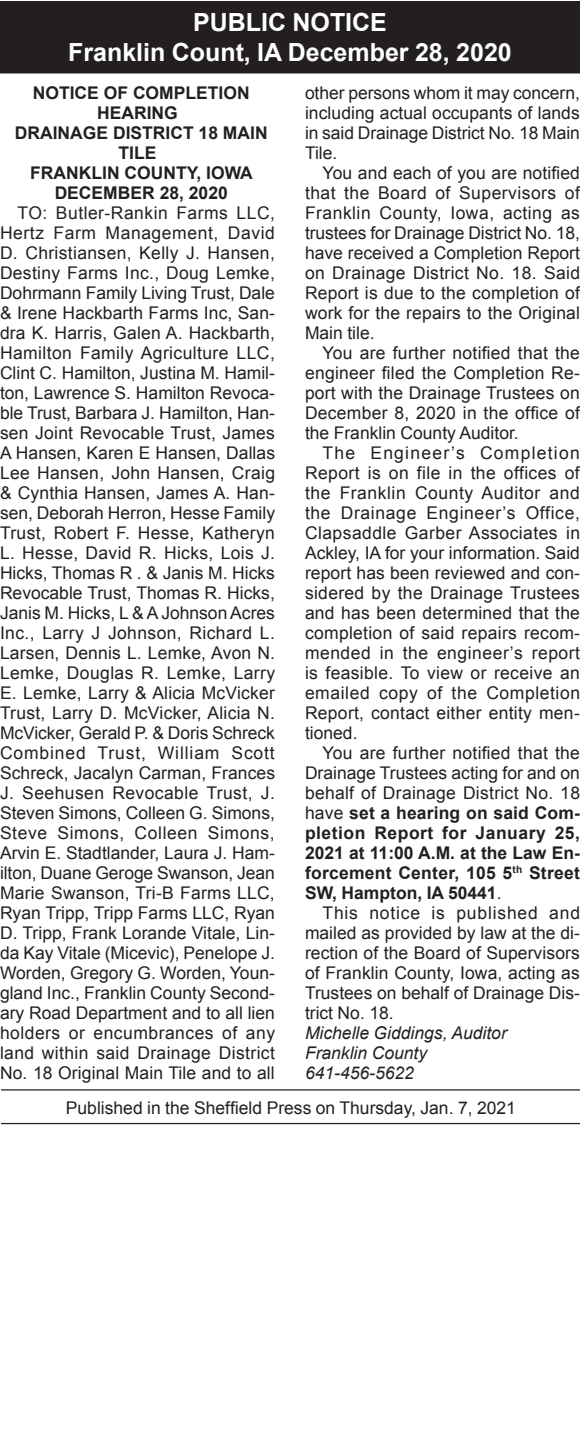
<style>
.page{position:relative;width:580px;height:1440px;background:#fff}
.page>*{position:absolute;margin:0;border:0;box-sizing:border-box;transform-origin:0 0}
.Reversed_Heading_Tit{font:700 25px "Arial";color:#fff}
.Reversed_Heading_All{font:700 25px "Arial";color:#fff}
._1_Column_Arial{font:17.5px/20px "Arial";letter-spacing:.005em;color:#231f20;text-align:justify}
._1_Column_Arial-2{font:700 17.5px/20px "Arial";letter-spacing:.01em;color:#231f20;text-align:justify}
._2nd_Heading{font:700 17.5px/20px "Arial";color:#231f20;text-align:center}
._1_Column_Arial-3{font:italic 17.5px "Arial";color:#231f20}
.footer_long{font:17.5px "Arial";color:#231f20}
.s1{font-weight:400}
</style>
<div class="page">
<div style="left:0;top:1px;width:580px;height:43px;background:#231f20"></div>
<div style="left:0;top:31px;width:580px;height:43px;background:#231f20"></div>
<hr style="left:1px;top:1089px;width:579px;height:2px;background:#231f20">
<hr style="left:1px;top:1123px;width:579px;height:1px;background:#231f20">
<p class="Reversed_Heading_All" style="left:193px;top:5px;width:195px">PUBLIC NOTICE</p>
<p class="Reversed_Heading_Tit" style="left:68px;top:35px;width:445px">Franklin Count, IA December 28, 2020</p>
<p class="_2nd_Heading" style="left:33px;top:84px;width:218px">NOTICE OF COMPLETION<br>HEARING</p>
<p class="_2nd_Heading" style="left:15px;top:124px;width:254px">DRAINAGE DISTRICT 18 MAIN<br>TILE</p>
<p class="_2nd_Heading" style="left:30px;top:164px;width:224px">FRANKLIN COUNTY, IOWA</p>
<p class="_2nd_Heading" style="left:55px;top:184px;width:175px">DECEMBER 28, 2020</p>
<p class="_1_Column_Arial" style="left:0;top:203px;width:277px;text-indent:18px">TO: Butler-Rankin Farms LLC, Hertz Farm Management, David D. Christiansen, Kelly J. Hansen, Destiny Farms Inc., Doug Lemke, Dohrmann Family Living Trust, Dale &amp; Irene Hackbarth Farms Inc, San&shy;dra K. Harris, Galen A. Hackbarth, Hamilton Family Agriculture LLC, Clint C. Hamilton, Justina M. Hamil&shy;ton, Lawrence S. Hamilton Revoca&shy;ble Trust, Barbara J. Hamilton, Han&shy;sen Joint Revocable Trust, James A Hansen, Karen E Hansen, Dallas Lee Hansen, John Hansen, Craig &amp; Cynthia Hansen, James A. Han&shy;sen, Deborah Herron, Hesse Family Trust, Robert F. Hesse, Katheryn L. Hesse, David R. Hicks, Lois J.<br>Hicks, Thomas R . &amp; Janis M. Hicks Revocable Trust, Thomas R. Hicks, Janis M. Hicks, L &amp; A Johnson Acres Inc., Larry J Johnson, Richard L.<br>Larsen, Dennis L. Lemke, Avon N.<br>Lemke, Douglas R. Lemke, Larry E. Lemke, Larry &amp; Alicia McVicker Trust, Larry D. McVicker, Alicia N.<br>McVicker, Gerald P. &amp; Doris Schreck Combined Trust, William Scott Schreck, Jacalyn Carman, Frances J. Seehusen Revocable Trust, J.<br>Steven Simons, Colleen G. Simons, Steve Simons, Colleen Simons, Arvin E. Stadtlander, Laura J. Ham&shy;ilton, Duane Geroge Swanson, Jean Marie Swanson, Tri-B Farms LLC, Ryan Tripp, Tripp Farms LLC, Ryan D. Tripp, Frank Lorande Vitale, Lin&shy;da Kay Vitale (Micevic), Penelope J.<br>Worden, Gregory G. Worden, Youn&shy;gland Inc., Franklin County Second&shy;ary Road Department and to all lien holders or encumbrances of any land within said Drainage District No. 18 Original Main Tile and to all</p>
<p class="_1_Column_Arial" style="left:305px;top:83px;width:276px">other persons whom it may concern, including actual occupants of lands in said Drainage District No. 18 Main Tile.</p>
<p class="_1_Column_Arial" style="left:305px;top:163px;width:277px;text-indent:18px">You and each of you are notified that the Board of Supervisors of Franklin County, Iowa, acting as trustees for Drainage District No. 18, have received a Completion Report on Drainage District No. 18. Said Report is due to the completion of work for the repairs to the Original Main tile.</p>
<p class="_1_Column_Arial" style="left:305px;top:343px;width:277px;text-indent:18px">You are further notified that the engineer filed the Completion Re&shy;port with the Drainage Trustees on December 8, 2020 in the office of the Franklin County Auditor.</p>
<p class="_1_Column_Arial" style="left:305px;top:443px;width:277px;text-indent:18px">The Engineer’s Completion Report is on file in the offices of the Franklin County Auditor and the Drainage Engineer’s Office, Clapsaddle Garber Associates in Ackley, IA for your information. Said report has been reviewed and con&shy;sidered by the Drainage Trustees and has been determined that the completion of said repairs recom&shy;mended in the engineer’s report is feasible. To view or receive an emailed copy of the Completion Report, contact either entity men&shy;tioned.</p>
<p class="_1_Column_Arial-2" style="left:305px;top:744px;width:277px;text-indent:18px"><span class="s1">You are further notified that the Drainage Trustees acting for and on behalf of Drainage District No. 18 have</span> set a hearing on said Com&shy;pletion Report for January 25, 2021 at 11:00 A.M. at the Law En&shy;forcement Center, 105 5<sup>th</sup> Street SW, Hampton, IA 50441<span class="s1">.</span></p>
<p class="_1_Column_Arial" style="left:305px;top:903px;width:277px;text-indent:18px">This notice is published and mailed as provided by law at the di&shy;rection of the Board of Supervisors of Franklin County, Iowa, acting as Trustees on behalf of Drainage Dis&shy;trict No. 18.</p>
<p class="_1_Column_Arial-3" style="left:305px;top:1022px;width:203px">Michelle Giddings, Auditor</p>
<p class="_1_Column_Arial-3" style="left:305px;top:1042px;width:124px">Franklin County</p>
<p class="_1_Column_Arial-3" style="left:305px;top:1062px;width:110px">641-456-5622</p>
<p class="footer_long" style="left:66px;top:1096px;width:452px">Published in the Sheffield Press on Thursday, Jan. 7, 2021</p>
</div>
